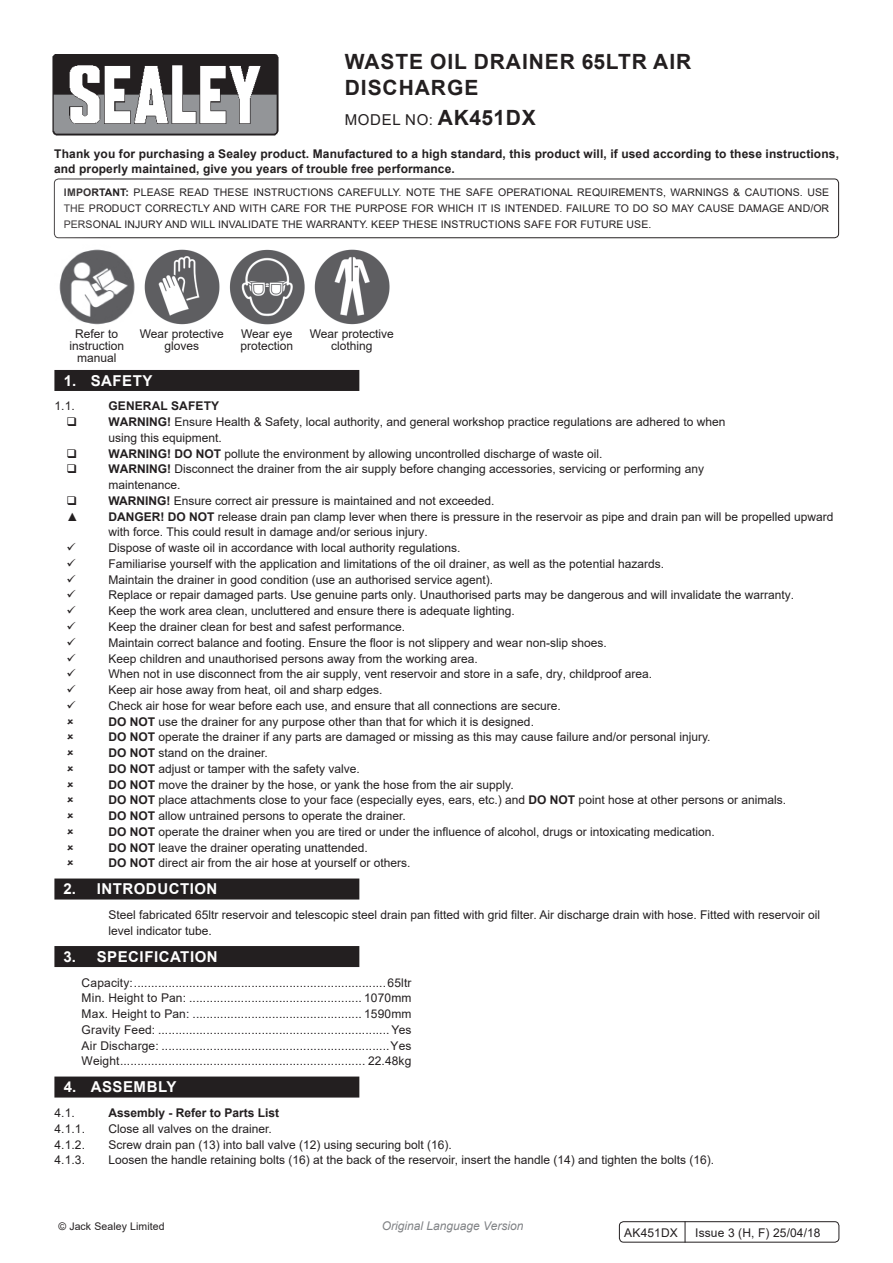
<style>
.page{position:relative;width:893px;height:1263px;background:#fff}
.page>*{position:absolute;margin:0;border:0;box-sizing:border-box;transform-origin:0 0}
.Product_Description{font:700 21px/25.2px "Arial";letter-spacing:.045em;color:#231f20}
.t1{font:700 15px "Arial";letter-spacing:.035em;color:#fff}
.Product_Description-2{font:15px "Arial";letter-spacing:.045em;color:#231f20}
.Body{font:12px/15.8px "Arial";color:#231f20}
.Specifications__Tabb{font:12px "Arial";letter-spacing:.01em;color:#231f20}
.Body-2{font:700 12px/15.8px "Arial";letter-spacing:.01em;color:#231f20}
.Body__Footer{font:12px "Arial";letter-spacing:.01em;color:#231f20}
.t2{font:italic 12px "Arial";color:#808285}
.Body__Justified__7pt{font:10.5px/15.8px "Arial";letter-spacing:.01em;color:#231f20;text-align:justify}
.s1{font-weight:700;font-size:21px}
.s2{font-weight:700}
.s3{font-weight:400;font-size:12px;color:#231f20}
</style>
<div class="page">
<div style="left:54px;top:179px;width:785px;height:59px;border:1px solid #231f20;border-radius:4px"></div>
<div style="left:54px;top:370px;width:305px;height:21px;background:#231f20"></div>
<div style="left:54px;top:878px;width:305px;height:21px;background:#231f20"></div>
<div style="left:54px;top:946px;width:305px;height:21px;background:#231f20"></div>
<div style="left:54px;top:1076px;width:305px;height:21px;background:#231f20"></div>
<img style="left:59px;top:249px;width:331px;height:76px">
<img style="left:52px;top:54px;width:227px;height:82px">
<div style="left:619px;top:1221px;width:220px;height:21px;border:1px solid #231f20;border-radius:4px"></div>
<svg style="left:685px;top:1221px;width:1px;height:21px"></svg>
<p class="Product_Description" style="left:345px;top:50px;width:348px">WASTE OIL DRAINER 65LTR AIR<br>DISCHARGE</p>
<p class="Product_Description-2" style="left:345px;top:109px;width:193px">MODEL NO: <span class="s1">AK451DX</span></p>
<p class="Body-2" style="left:54px;top:146px;width:786px">Thank you for purchasing a Sealey product. Manufactured to a high standard, this product will, if used according to these instructions, and properly maintained, give you years of trouble free performance.</p>
<p class="Body__Justified__7pt" style="left:64px;top:184px;width:767px"><span class="s2">IMPORTANT:</span> PLEASE READ THESE INSTRUCTIONS CAREFULLY. NOTE THE SAFE OPERATIONAL REQUIREMENTS, WARNINGS &amp; CAUTIONS. USE THE PRODUCT CORRECTLY AND WITH CARE FOR THE PURPOSE FOR WHICH IT IS INTENDED. FAILURE TO DO SO MAY CAUSE DAMAGE AND/OR PERSONAL INJURY AND WILL INVALIDATE THE WARRANTY. KEEP THESE INSTRUCTIONS SAFE FOR FUTURE USE.</p>
<p class="Body" style="left:69px;top:328px;width:56px;line-height:12px;text-align:center">Refer to instruction</p>
<p class="Body" style="left:77px;top:350px;width:41px">manual</p>
<p class="Body" style="left:140px;top:328px;width:86px;line-height:12px;text-align:center">Wear protective gloves</p>
<p class="Body" style="left:240px;top:328px;width:54px;line-height:12px">Wear eye protection</p>
<p class="Body" style="left:310px;top:328px;width:86px;line-height:12px;text-align:center">Wear protective clothing</p>
<p class="t1" style="left:64px;top:370px;width:90px">1. SAFETY</p>
<p class="Body" style="left:54px;top:398px;width:22px">1.1.</p>
<p class="Body-2" style="left:108px;top:398px;width:112px">GENERAL SAFETY</p>
<p class="Body" style="left:108px;top:414px;width:618px"><span class="s2">WARNING!</span> Ensure Health &amp; Safety, local authority, and general workshop practice regulations are adhered to when using this equipment.</p>
<p class="Body" style="left:108px;top:446px;width:496px"><span class="s2">WARNING! DO NOT</span> pollute the environment by allowing uncontrolled discharge of waste oil.</p>
<p class="Body" style="left:108px;top:461px;width:597px"><span class="s2">WARNING!</span> Disconnect the drainer from the air supply before changing accessories, servicing or performing any maintenance.</p>
<p class="Body" style="left:108px;top:493px;width:388px"><span class="s2">WARNING!</span> Ensure correct air pressure is maintained and not exceeded.</p>
<p class="Body" style="left:66px;top:509px;width:13px">▲</p>
<p class="Body" style="left:108px;top:509px;width:726px"><span class="s2">DANGER! DO NOT</span> release drain pan clamp lever when there is pressure in the reservoir as pipe and drain pan will be propelled upward with force. This could result in damage and/or serious injury.</p>
<p class="Body" style="left:108px;top:540px;width:354px">Dispose of waste oil in accordance with local authority regulations.</p>
<p class="Body" style="left:108px;top:556px;width:557px">Familiarise yourself with the application and limitations of the oil drainer, as well as the potential hazards.</p>
<p class="Body" style="left:108px;top:572px;width:386px">Maintain the drainer in good condition (use an authorised service agent).</p>
<p class="Body" style="left:108px;top:587px;width:687px">Replace or repair damaged parts. Use genuine parts only. Unauthorised parts may be dangerous and will invalidate the warranty.</p>
<p class="Body" style="left:108px;top:603px;width:408px">Keep the work area clean, uncluttered and ensure there is adequate lighting.</p>
<p class="Body" style="left:108px;top:619px;width:298px">Keep the drainer clean for best and safest performance.</p>
<p class="Body" style="left:108px;top:635px;width:500px">Maintain correct balance and footing. Ensure the floor is not slippery and wear non-slip shoes.</p>
<p class="Body" style="left:108px;top:650px;width:371px">Keep children and unauthorised persons away from the working area.</p>
<p class="Body" style="left:108px;top:666px;width:545px">When not in use disconnect from the air supply, vent reservoir and store in a safe, dry, childproof area.</p>
<p class="Body" style="left:108px;top:682px;width:276px">Keep air hose away from heat, oil and sharp edges.</p>
<p class="Body" style="left:108px;top:698px;width:454px">Check air hose for wear before each use, and ensure that all connections are secure.</p>
<p class="Body" style="left:108px;top:713px;width:427px"><span class="s2">DO NOT</span> use the drainer for any purpose other than that for which it is designed.</p>
<p class="Body" style="left:108px;top:729px;width:604px"><span class="s2">DO NOT</span> operate the drainer if any parts are damaged or missing as this may cause failure and/or personal injury.</p>
<p class="Body" style="left:108px;top:745px;width:161px"><span class="s2">DO NOT</span> stand on the drainer.</p>
<p class="Body" style="left:108px;top:761px;width:253px"><span class="s2">DO NOT</span> adjust or tamper with the safety valve.</p>
<p class="Body" style="left:108px;top:776px;width:407px"><span class="s2">DO NOT</span> move the drainer by the hose, or yank the hose from the air supply.</p>
<p class="Body" style="left:108px;top:792px;width:679px"><span class="s2">DO NOT</span> place attachments close to your face (especially eyes, ears, etc.) and <span class="s2">DO NOT</span> point hose at other persons or animals.</p>
<p class="Body" style="left:108px;top:808px;width:299px"><span class="s2">DO NOT</span> allow untrained persons to operate the drainer.</p>
<p class="Body" style="left:108px;top:824px;width:608px"><span class="s2">DO NOT</span> operate the drainer when you are tired or under the influence of alcohol, drugs or intoxicating medication.</p>
<p class="Body" style="left:108px;top:839px;width:261px"><span class="s2">DO NOT</span> leave the drainer operating unattended.</p>
<p class="Body" style="left:108px;top:855px;width:304px"><span class="s2">DO NOT</span> direct air from the air hose at yourself or others.</p>
<p class="t1" style="left:63px;top:878px;width:156px">2. <span class="s3">i</span> INTRODUCTION</p>
<p class="Body" style="left:108px;top:907px;width:713px">Steel fabricated 65ltr reservoir and telescopic steel drain pan fitted with grid filter. Air discharge drain with hose. Fitted with reservoir oil level indicator tube.</p>
<p class="t1" style="left:63px;top:946px;width:156px">3. <span class="s3">i</span> SPECIFICATION</p>
<p class="Specifications__Tabb" style="left:82px;top:974px;width:331px">Capacity:.........................................................................65ltr</p>
<p class="Specifications__Tabb" style="left:82px;top:990px;width:331px">Min. Height to Pan: .................................................. 1070mm</p>
<p class="Specifications__Tabb" style="left:82px;top:1005px;width:331px">Max. Height to Pan: ................................................. 1590mm</p>
<p class="Specifications__Tabb" style="left:82px;top:1021px;width:331px">Gravity Feed: ................................................................... Yes</p>
<p class="Specifications__Tabb" style="left:82px;top:1037px;width:331px">Air Discharge: ..................................................................Yes</p>
<p class="Specifications__Tabb" style="left:82px;top:1053px;width:331px">Weight....................................................................... 22.48kg</p>
<p class="t1" style="left:64px;top:1076px;width:114px">4. ASSEMBLY</p>
<p class="Body" style="left:54px;top:1105px;width:22px">4.1.</p>
<p class="Body-2" style="left:108px;top:1105px;width:172px">Assembly - Refer to Parts List</p>
<p class="Body" style="left:54px;top:1121px;width:32px">4.1.1.</p>
<p class="Body" style="left:108px;top:1121px;width:165px">Close all valves on the drainer.</p>
<p class="Body" style="left:54px;top:1136px;width:32px">4.1.2.</p>
<p class="Body" style="left:108px;top:1136px;width:345px">Screw drain pan (13) into ball valve (12) using securing bolt (16).</p>
<p class="Body" style="left:54px;top:1152px;width:32px">4.1.3.</p>
<p class="Body" style="left:108px;top:1152px;width:607px">Loosen the handle retaining bolts (16) at the back of the reservoir, insert the handle (14) and tighten the bolts (16).</p>
<p class="Body__Justified__7pt" style="left:58px;top:1219px;width:108px">© Jack Sealey Limited</p>
<p class="t2" style="left:382px;top:1218px;width:143px">Original Language Version</p>
<p class="Body__Footer" style="left:624px;top:1224px;width:55px">AK451DX</p>
<p class="Body__Footer" style="left:695px;top:1224px;width:127px">Issue 3 (H, F) 25/04/18</p>
</div>
